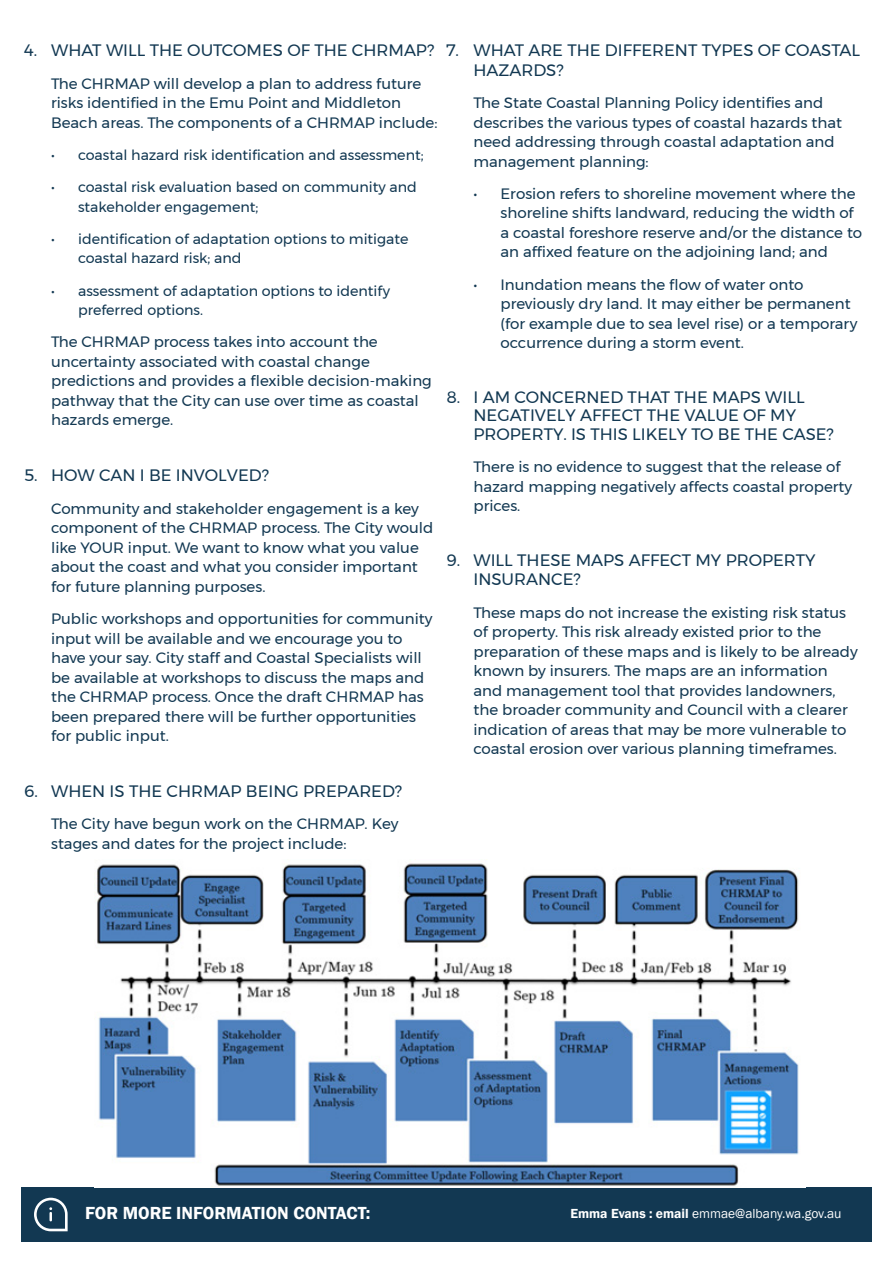
<style>
.page{position:relative;width:893px;height:1263px;background:#fff}
.page>*{position:absolute;margin:0;border:0;box-sizing:border-box;transform-origin:0 0}
.Body_Copy{font:600 18px "Franklin Gothic";color:#fff}
.t1{font:16.5px/19.5px "Montserrat";color:#123852}
.Purpose__text{font:15px/19.5px "Montserrat";color:#123852}
.t2{font:14.25px/19.5px "Montserrat";color:#123852}
.Body_Copy-2{font:13.5px "Franklin Gothic";color:#fff}
.s1{font-weight:600}
</style>
<div class="page">
<div style="left:21px;top:1187px;width:851px;height:55px;background:#123852"></div>
<svg style="left:34px;top:1198px;width:34px;height:33px"></svg>
<img style="left:96px;top:863px;width:703px;height:323px">
<p class="t1" style="left:24px;top:41px;width:412px">4. WHAT WILL THE OUTCOMES OF THE CHRMAP?</p>
<p class="Purpose__text" style="left:51px;top:73px;width:388px">The CHRMAP will develop a plan to address future risks identified in the Emu Point and Middleton<br>Beach areas. The components of a CHRMAP include:</p>
<p class="t2" style="left:51px;top:145px;width:374px">• coastal hazard risk identification and assessment;</p>
<p class="t2" style="left:78px;top:177px;width:340px;text-indent:-27px">• coastal risk evaluation based on community and stakeholder engagement;</p>
<p class="t2" style="left:78px;top:229px;width:332px;text-indent:-27px">• identification of adaptation options to mitigate coastal hazard risk; and</p>
<p class="t2" style="left:78px;top:281px;width:313px;text-indent:-27px">• assessment of adaptation options to identify preferred options.</p>
<p class="Purpose__text" style="left:51px;top:332px;width:382px">The CHRMAP process takes into account the uncertainty associated with coastal change predictions and provides a flexible decision-making pathway that the City can use over time as coastal hazards emerge.</p>
<p class="t1" style="left:24px;top:466px;width:246px">5. HOW CAN I BE INVOLVED?</p>
<p class="Purpose__text" style="left:51px;top:498px;width:384px">Community and stakeholder engagement is a key component of the CHRMAP process. The City would like YOUR input. We want to know what you value about the coast and what you consider important for future planning purposes.</p>
<p class="Purpose__text" style="left:51px;top:609px;width:383px">Public workshops and opportunities for community input will be available and we encourage you to have your say. City staff and Coastal Specialists will be available at workshops to discuss the maps and the CHRMAP process. Once the draft CHRMAP has been prepared there will be further opportunities for public input.</p>
<p class="t1" style="left:473px;top:41px;width:388px;text-indent:-27px">7. WHAT ARE THE DIFFERENT TYPES OF COASTAL<br>HAZARDS?</p>
<p class="Purpose__text" style="left:473px;top:93px;width:370px">The State Coastal Planning Policy identifies and describes the various types of coastal hazards that need addressing through coastal adaptation and management planning:</p>
<p class="Purpose__text" style="left:500px;top:184px;width:363px;text-indent:-27px">• Erosion refers to shoreline movement where the shoreline shifts landward, reducing the width of a coastal foreshore reserve and/or the distance to an affixed feature on the adjoining land; and</p>
<p class="Purpose__text" style="left:500px;top:274px;width:358px;text-indent:-27px">• Inundation means the flow of water onto previously dry land. It may either be permanent (for example due to sea level rise) or a temporary occurrence during a storm event.</p>
<p class="t1" style="left:473px;top:388px;width:333px;line-height:18px;text-indent:-27px">8. I AM CONCERNED THAT THE MAPS WILL<br>NEGATIVELY AFFECT THE VALUE OF MY</p>
<p class="t1" style="left:473px;top:424px;width:362px">PROPERTY. IS THIS LIKELY TO BE THE CASE?</p>
<p class="Purpose__text" style="left:473px;top:457px;width:380px">There is no evidence to suggest that the release of hazard mapping negatively affects coastal property prices.</p>
<p class="t1" style="left:473px;top:550px;width:344px;text-indent:-27px">9. WILL THESE MAPS AFFECT MY PROPERTY<br>INSURANCE?</p>
<p class="Purpose__text" style="left:473px;top:602px;width:386px">These maps do not increase the existing risk status of property. This risk already existed prior to the preparation of these maps and is likely to be already known by insurers. The maps are an information and management tool that provides landowners, the broader community and Council with a clearer indication of areas that may be more vulnerable to coastal erosion over various planning timeframes.</p>
<p class="t1" style="left:24px;top:781px;width:379px">6. WHEN IS THE CHRMAP BEING PREPARED?</p>
<p class="Purpose__text" style="left:51px;top:814px;width:349px">The City have begun work on the CHRMAP. Key stages and dates for the project include:</p>
<p class="Body_Copy" style="left:85px;top:1202px;width:287px">FOR MORE INFORMATION CONTACT:</p>
<p class="Body_Copy-2" style="left:570px;top:1205px;width:273px"><span class="s1">Emma Evans : email</span> emmae@albany.wa.gov.au</p>
</div>
